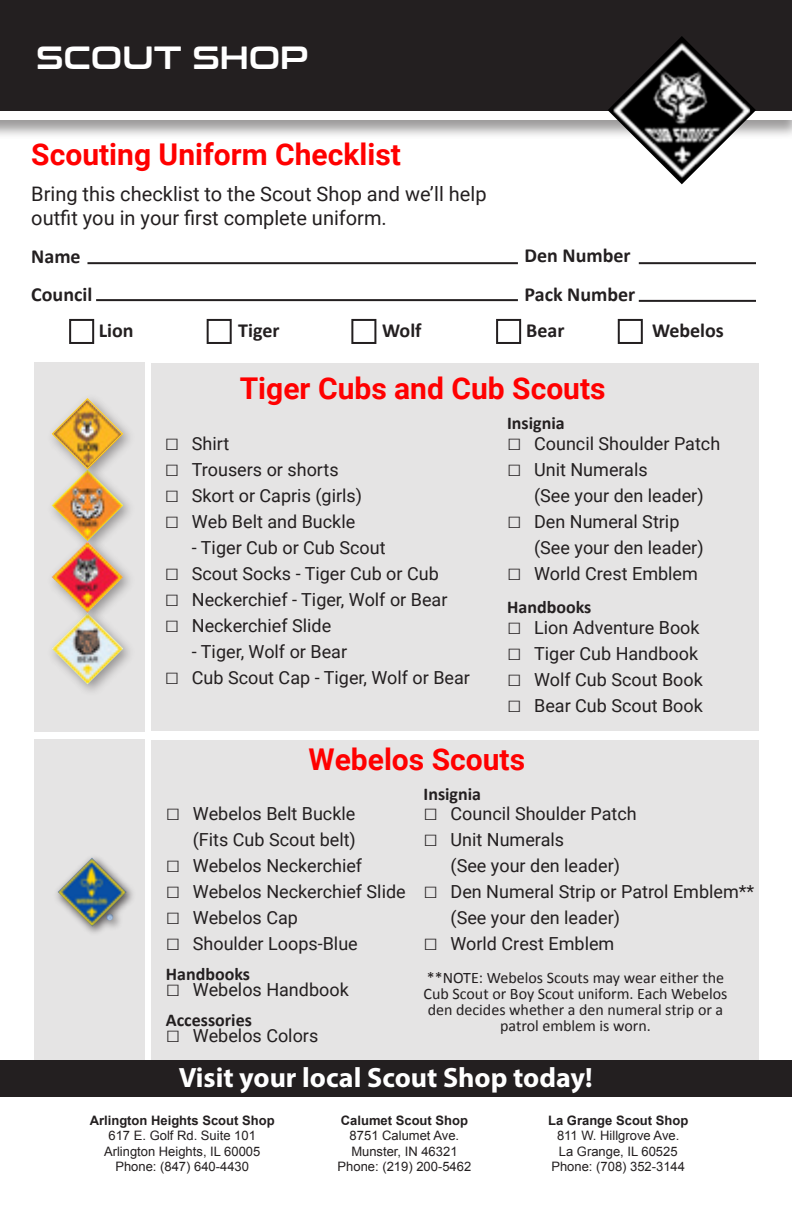
<style>
.page{position:relative;width:792px;height:1224px;background:#fff}
.page>*{position:absolute;margin:0;border:0;box-sizing:border-box;transform-origin:0 0}
.t1{font:32px "Conthrax Sb";color:#fff}
.t2{font:700 30px "Roboto";color:#f00}
.t3{font:700 28px "Myriad Pro";color:#fff}
.t4{font:20px/24px "Roboto";color:#231f20}
.t5{font:700 20px "Calibri";color:#231f20}
.Paragraph_Style_1{font:18px "Roboto";color:#231f20}
.t6{font:700 18px "Calibri";color:#231f20}
.t7{font:16px/16px "Calibri";color:#231f20;text-align:center}
.t8{font:13px "Arial";color:#231f20}
.t9{font:700 13px "Arial";color:#231f20}
.s1{font-family:"Calibri";font-size:24px}
</style>
<div class="page">
<div style="left:151px;top:363px;width:608px;height:367px;background:#e5e4e4"></div>
<div style="left:35px;top:739px;width:110px;height:327px;background:#e5e4e4"></div>
<div style="left:35px;top:362px;width:110px;height:370px;background:#e5e4e4"></div>
<div style="left:151px;top:740px;width:608px;height:325px;background:#e5e4e4"></div>
<hr style="left:87px;top:262px;width:431px;height:2px;background:#231f20">
<hr style="left:96px;top:299px;width:422px;height:2px;background:#231f20">
<hr style="left:639px;top:262px;width:117px;height:2px;background:#231f20">
<hr style="left:639px;top:300px;width:117px;height:2px;background:#231f20">
<div style="left:207px;top:319px;width:25px;height:25px;border:2px solid #231f20"></div>
<div style="left:351px;top:319px;width:25px;height:25px;border:2px solid #231f20"></div>
<div style="left:496px;top:319px;width:25px;height:25px;border:2px solid #231f20"></div>
<div style="left:0;top:1060px;width:792px;height:37px;background:#231f20"></div>
<div style="left:53px;top:853px;width:83px;height:83px;background:#231f20;opacity:.75"></div>
<div style="left:618px;top:319px;width:25px;height:25px;border:2px solid #231f20"></div>
<div style="left:69px;top:319px;width:25px;height:25px;border:2px solid #231f20"></div>
<div style="left:0;top:0;width:792px;height:139px;background:#231f20;opacity:.45"></div>
<div style="left:0;top:0;width:792px;height:119px;background:#fff"></div>
<div style="left:0;top:0;width:792px;height:111px;background:#231f20"></div>
<svg style="left:608px;top:36px;width:148px;height:148px"></svg>
<img style="left:614px;top:42px;width:136px;height:136px">
<div style="left:46px;top:464px;width:89px;height:89px;background:#231f20;opacity:.41"></div>
<div style="left:46px;top:392px;width:89px;height:89px;background:#e5e4e4"></div>
<div style="left:46px;top:607px;width:89px;height:89px;background:#231f20;opacity:.41"></div>
<div style="left:46px;top:535px;width:89px;height:89px;background:#e5e4e4"></div>
<img style="left:51px;top:398px;width:73px;height:286px">
<p class="t1" style="left:36px;top:33px;width:274px">SCOUT SHOP</p>
<p class="t2" style="left:31px;top:133px;width:371px">Scouting Uniform Checklist</p>
<p class="t4" style="left:31px;top:181px;width:457px">Bring this checklist to the Scout Shop and we’ll help outfit you in your first complete uniform.</p>
<p class="t5" style="left:31px;top:243px;width:51px">Name</p>
<p class="t5" style="left:31px;top:281px;width:63px">Council</p>
<p class="t5" style="left:99px;top:317px;width:36px">Lion</p>
<p class="t5" style="left:238px;top:317px;width:43px">Tiger</p>
<p class="t5" style="left:382px;top:317px;width:41px">Wolf</p>
<p class="t5" style="left:526px;top:317px;width:40px">Bear</p>
<p class="t5" style="left:652px;top:317px;width:73px">Webelos</p>
<p class="t5" style="left:525px;top:243px;width:107px">Den Number</p>
<p class="t5" style="left:525px;top:282px;width:112px">Pack Number</p>
<p class="t2" style="left:240px;top:368px;width:367px">Tiger Cubs and Cub Scouts</p>
<p class="Paragraph_Style_1" style="left:165px;top:431px;width:66px"><span class="s1">□</span> Shirt</p>
<p class="Paragraph_Style_1" style="left:165px;top:457px;width:175px"><span class="s1">□</span> Trousers or shorts</p>
<p class="Paragraph_Style_1" style="left:165px;top:483px;width:199px"><span class="s1">□</span> Skort or Capris (girls)</p>
<p class="Paragraph_Style_1" style="left:165px;top:509px;width:192px"><span class="s1">□</span> Web Belt and Buckle</p>
<p class="Paragraph_Style_1" style="left:192px;top:535px;width:195px">- Tiger Cub or Cub Scout</p>
<p class="Paragraph_Style_1" style="left:165px;top:561px;width:275px"><span class="s1">□</span> Scout Socks - Tiger Cub or Cub</p>
<p class="Paragraph_Style_1" style="left:165px;top:587px;width:284px"><span class="s1">□</span> Neckerchief - Tiger, Wolf or Bear</p>
<p class="Paragraph_Style_1" style="left:165px;top:613px;width:168px"><span class="s1">□</span> Neckerchief Slide</p>
<p class="Paragraph_Style_1" style="left:192px;top:639px;width:157px">- Tiger, Wolf or Bear</p>
<p class="Paragraph_Style_1" style="left:165px;top:665px;width:307px"><span class="s1">□</span> Cub Scout Cap - Tiger, Wolf or Bear</p>
<p class="t6" style="left:507px;top:412px;width:59px">Insignia</p>
<p class="Paragraph_Style_1" style="left:507px;top:431px;width:215px"><span class="s1">□</span> Council Shoulder Patch</p>
<p class="Paragraph_Style_1" style="left:507px;top:457px;width:142px"><span class="s1">□</span> Unit Numerals</p>
<p class="Paragraph_Style_1" style="left:534px;top:483px;width:171px">(See your den leader)</p>
<p class="Paragraph_Style_1" style="left:507px;top:509px;width:174px"><span class="s1">□</span> Den Numeral Strip</p>
<p class="Paragraph_Style_1" style="left:534px;top:535px;width:171px">(See your den leader)</p>
<p class="Paragraph_Style_1" style="left:507px;top:561px;width:192px"><span class="s1">□</span> World Crest Emblem</p>
<p class="t6" style="left:507px;top:595px;width:86px">Handbooks</p>
<p class="Paragraph_Style_1" style="left:507px;top:615px;width:194px"><span class="s1">□</span> Lion Adventure Book</p>
<p class="Paragraph_Style_1" style="left:507px;top:641px;width:192px"><span class="s1">□</span> Tiger Cub Handbook</p>
<p class="Paragraph_Style_1" style="left:507px;top:667px;width:197px"><span class="s1">□</span> Wolf Cub Scout Book</p>
<p class="Paragraph_Style_1" style="left:507px;top:693px;width:197px"><span class="s1">□</span> Bear Cub Scout Book</p>
<p class="t2" style="left:308px;top:739px;width:218px">Webelos Scouts</p>
<p class="Paragraph_Style_1" style="left:166px;top:801px;width:191px"><span class="s1">□</span> Webelos Belt Buckle</p>
<p class="Paragraph_Style_1" style="left:193px;top:827px;width:165px">(Fits Cub Scout belt)</p>
<p class="Paragraph_Style_1" style="left:166px;top:853px;width:198px"><span class="s1">□</span> Webelos Neckerchief</p>
<p class="Paragraph_Style_1" style="left:166px;top:879px;width:241px"><span class="s1">□</span> Webelos Neckerchief Slide</p>
<p class="Paragraph_Style_1" style="left:166px;top:905px;width:134px"><span class="s1">□</span> Webelos Cap</p>
<p class="Paragraph_Style_1" style="left:166px;top:931px;width:193px"><span class="s1">□</span> Shoulder Loops-Blue</p>
<p class="t6" style="left:166px;top:962px;width:86px">Handbooks</p>
<p class="t6" style="left:166px;top:1008px;width:88px">Accessories</p>
<p class="Paragraph_Style_1" style="left:166px;top:977px;width:184px"><span class="s1">□</span> Webelos Handbook</p>
<p class="Paragraph_Style_1" style="left:166px;top:1023px;width:154px"><span class="s1">□</span> Webelos Colors</p>
<p class="t6" style="left:424px;top:783px;width:59px">Insignia</p>
<p class="Paragraph_Style_1" style="left:424px;top:801px;width:215px"><span class="s1">□</span> Council Shoulder Patch</p>
<p class="Paragraph_Style_1" style="left:424px;top:827px;width:142px"><span class="s1">□</span> Unit Numerals</p>
<p class="Paragraph_Style_1" style="left:451px;top:853px;width:171px">(See your den leader)</p>
<p class="Paragraph_Style_1" style="left:424px;top:879px;width:332px"><span class="s1">□</span> Den Numeral Strip or Patrol Emblem**</p>
<p class="Paragraph_Style_1" style="left:451px;top:905px;width:171px">(See your den leader)</p>
<p class="Paragraph_Style_1" style="left:424px;top:931px;width:192px"><span class="s1">□</span> World Crest Emblem</p>
<p class="t7" style="left:424px;top:969px;width:305px">**NOTE: Webelos Scouts may wear either the Cub Scout or Boy Scout uniform. Each Webelos den decides whether a den numeral strip or a patrol emblem is worn.</p>
<p class="t3" style="left:179px;top:1059px;width:415px">Visit your local Scout Shop today!</p>
<p class="t9" style="left:90px;top:1111px;width:186px">Arlington Heights Scout Shop</p>
<p class="t8" style="left:108px;top:1127px;width:149px">617 E. Golf Rd. Suite 101</p>
<p class="t8" style="left:104px;top:1143px;width:158px">Arlington Heights, IL 60005</p>
<p class="t8" style="left:115px;top:1158px;width:135px">Phone: (847) 640-4430</p>
<p class="t9" style="left:341px;top:1111px;width:129px">Calumet Scout Shop</p>
<p class="t8" style="left:350px;top:1127px;width:111px">8751 Calumet Ave.</p>
<p class="t8" style="left:351px;top:1143px;width:108px">Munster, IN 46321</p>
<p class="t8" style="left:338px;top:1158px;width:135px">Phone: (219) 200-5462</p>
<p class="t9" style="left:548px;top:1111px;width:142px">La Grange Scout Shop</p>
<p class="t8" style="left:557px;top:1127px;width:124px">811 W. Hillgrove Ave.</p>
<p class="t8" style="left:559px;top:1143px;width:120px">La Grange, IL 60525</p>
<p class="t8" style="left:551px;top:1158px;width:135px">Phone: (708) 352-3144</p>
</div>
